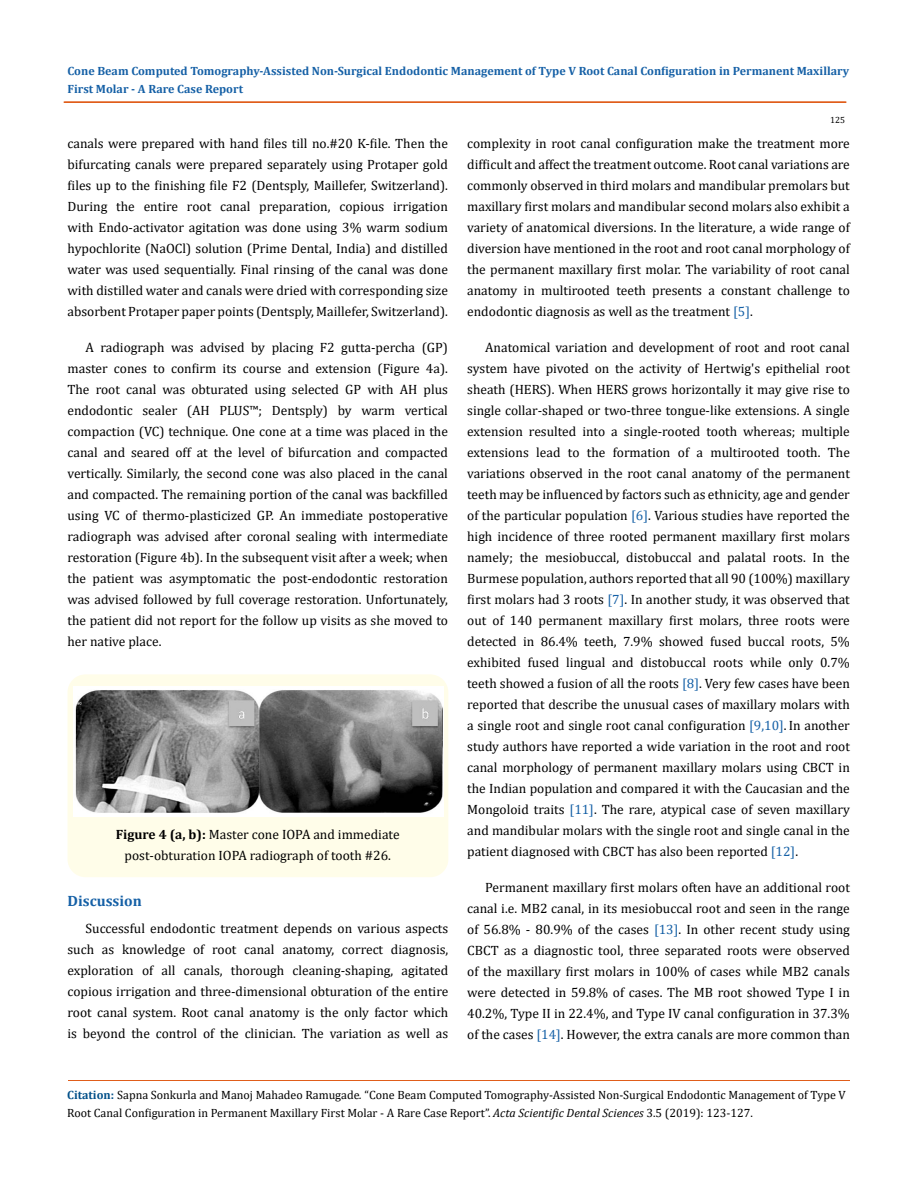
<style>
.page{position:relative;width:917px;height:1188px;background:#fff}
.page>*{position:absolute;margin:0;border:0;box-sizing:border-box;transform-origin:0 0}
.t1{font:700 15px "Cambria";color:#1560a6}
.t2{font:13.5px/21px "Cambria";color:#000;text-align:justify}
.t3{font:12px/18px "Cambria";color:#000}
.t4{font:700 12px/18px "Cambria";color:#1560a6}
.t5{font:9px "Cambria";color:#000}
.s1{font-weight:700}
.s2{color:#1560a6}
.s3{font-weight:700;color:#035089}
.s4{font-style:italic}
</style>
<div class="page">
<div style="left:67px;top:674px;width:381px;height:203px;background:#fffde9;border-radius:18px"></div>
<img style="left:73px;top:686px;width:370px;height:130px">
<hr style="left:68px;top:1081px;width:781px;height:1px;background:#e05d1a">
<div style="left:64px;top:102px;width:782px;height:1px;border:1px solid #e05d1a"></div>
<p class="t4" style="left:67px;top:61px;width:783px">Cone Beam Computed Tomography-Assisted Non-Surgical Endodontic Management of Type V Root Canal Configuration in Permanent Maxillary<br>First Molar - A Rare Case Report</p>
<p class="t2" style="left:67px;top:133px;width:382px">canals were prepared with hand files till no.#20 K-file. Then the bifurcating canals were prepared separately using Protaper gold files up to the finishing file F2 (Dentsply, Maillefer, Switzerland).<br>During the entire root canal preparation, copious irrigation with Endo-activator agitation was done using 3% warm sodium hypochlorite (NaOCl) solution (Prime Dental, India) and distilled water was used sequentially. Final rinsing of the canal was done with distilled water and canals were dried with corresponding size absorbent Protaper paper points (Dentsply, Maillefer, Switzerland).</p>
<p class="t2" style="left:67px;top:337px;width:382px;text-indent:18px">A radiograph was advised by placing F2 gutta-percha (GP) master cones to confirm its course and extension (Figure 4a).<br>The root canal was obturated using selected GP with AH plus endodontic sealer (AH PLUS™; Dentsply) by warm vertical compaction (VC) technique. One cone at a time was placed in the canal and seared off at the level of bifurcation and compacted vertically. Similarly, the second cone was also placed in the canal and compacted. The remaining portion of the canal was backfilled using VC of thermo-plasticized GP. An immediate postoperative radiograph was advised after coronal sealing with intermediate restoration (Figure 4b). In the subsequent visit after a week; when the patient was asymptomatic the post-endodontic restoration was advised followed by full coverage restoration. Unfortunately, the patient did not report for the follow up visits as she moved to her native place.</p>
<p class="t2" style="left:116px;top:824px;width:285px;text-align:center"><span class="s1">Figure 4 (a, b):</span> Master cone IOPA and immediate post-obturation IOPA radiograph of tooth #26.</p>
<p class="t1" style="left:67px;top:890px;width:76px">Discussion</p>
<p class="t2" style="left:67px;top:918px;width:382px;text-indent:18px">Successful endodontic treatment depends on various aspects such as knowledge of root canal anatomy, correct diagnosis, exploration of all canals, thorough cleaning-shaping, agitated copious irrigation and three-dimensional obturation of the entire root canal system. Root canal anatomy is the only factor which is beyond the control of the clinician. The variation as well as</p>
<p class="t5" style="left:830px;top:114px;width:16px">125</p>
<p class="t2" style="left:467px;top:133px;width:384px">complexity in root canal configuration make the treatment more difficult and affect the treatment outcome. Root canal variations are commonly observed in third molars and mandibular premolars but maxillary first molars and mandibular second molars also exhibit a variety of anatomical diversions. In the literature, a wide range of diversion have mentioned in the root and root canal morphology of the permanent maxillary first molar. The variability of root canal anatomy in multirooted teeth presents a constant challenge to endodontic diagnosis as well as the treatment <span class="s2">[5]</span>.</p>
<p class="t2" style="left:467px;top:337px;width:384px;text-indent:18px">Anatomical variation and development of root and root canal system have pivoted on the activity of Hertwig's epithelial root sheath (HERS). When HERS grows horizontally it may give rise to single collar-shaped or two-three tongue-like extensions. A single extension resulted into a single-rooted tooth whereas; multiple extensions lead to the formation of a multirooted tooth. The variations observed in the root canal anatomy of the permanent teeth may be influenced by factors such as ethnicity, age and gender of the particular population <span class="s2">[6]</span>. Various studies have reported the high incidence of three rooted permanent maxillary first molars namely; the mesiobuccal, distobuccal and palatal roots. In the Burmese population, authors reported that all 90 (100%) maxillary first molars had 3 roots <span class="s2">[7]</span>. In another study, it was observed that out of 140 permanent maxillary first molars, three roots were detected in 86.4% teeth, 7.9% showed fused buccal roots, 5% exhibited fused lingual and distobuccal roots while only 0.7% teeth showed a fusion of all the roots <span class="s2">[8]</span>. Very few cases have been reported that describe the unusual cases of maxillary molars with a single root and single root canal configuration <span class="s2">[9,10]</span>. In another study authors have reported a wide variation in the root and root canal morphology of permanent maxillary molars using CBCT in the Indian population and compared it with the Caucasian and the Mongoloid traits <span class="s2">[11]</span>. The rare, atypical case of seven maxillary and mandibular molars with the single root and single canal in the patient diagnosed with CBCT has also been reported <span class="s2">[12]</span>.</p>
<p class="t2" style="left:467px;top:877px;width:384px;text-indent:18px">Permanent maxillary first molars often have an additional root canal i.e. MB2 canal, in its mesiobuccal root and seen in the range of 56.8% - 80.9% of the cases <span class="s2">[13]</span>. In other recent study using CBCT as a diagnostic tool, three separated roots were observed of the maxillary first molars in 100% of cases while MB2 canals were detected in 59.8% of cases. The MB root showed Type I in 40.2%, Type II in 22.4%, and Type IV canal configuration in 37.3% of the cases <span class="s2">[14]</span>. However, the extra canals are more common than</p>
<p class="t3" style="left:67px;top:1086px;width:780px"><span class="s3">Citation:</span> Sapna Sonkurla and Manoj Mahadeo Ramugade<span class="s4">.</span> “Cone Beam Computed Tomography-Assisted Non-Surgical Endodontic Management of Type V<br>Root Canal Configuration in Permanent Maxillary First Molar - A Rare Case Report”. <span class="s4">Acta Scientific Dental Sciences</span> 3.5 (2019): 123-127.</p>
</div>
